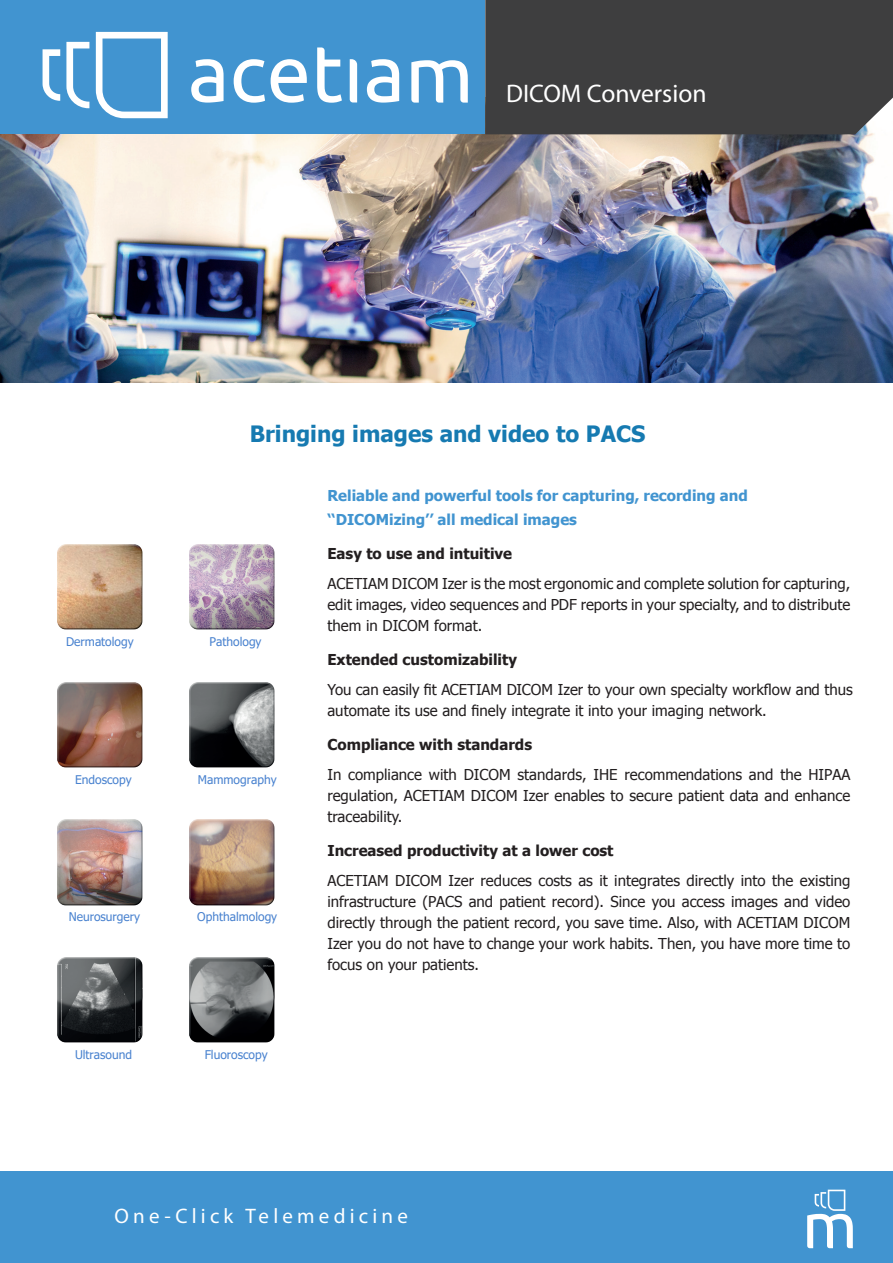
<style>
.page{position:relative;width:893px;height:1263px;background:#fff}
.page>*{position:absolute;margin:0;border:0;box-sizing:border-box;transform-origin:0 0}
.t1{font:25.5px "Myriad Pro";color:#fff}
.t2{font:700 22.5px "Tahoma";color:#167ab1}
.t3{font:21px "Myriad Pro";letter-spacing:.2em;color:#fff}
.t4{font:15px/21px "Tahoma";color:#231f20;text-align:justify}
.t5{font:700 15px "Tahoma";color:#231f20}
.t6{font:700 15px/24px "Tahoma";color:#4194d0}
.t7{font:12px "Tahoma";color:#4982cf}
</style>
<div class="page">
<img style="left:0;top:134px;width:893px;height:248px">
<div style="left:485px;top:0;width:408px;height:134px;background:#3e3e3f"></div>
<div style="left:0;top:0;width:485px;height:134px;background:#4194d0"></div>
<div style="left:0;top:1171px;width:893px;height:92px;background:#4194d0"></div>
<svg style="left:807px;top:1189px;width:46px;height:59px"></svg>
<svg style="left:234px;top:47px;width:165px;height:56px"></svg>
<svg style="left:96px;top:32px;width:72px;height:86px"></svg>
<svg style="left:43px;top:49px;width:17px;height:52px"></svg>
<svg style="left:66px;top:42px;width:23px;height:66px"></svg>
<img style="left:57px;top:544px;width:85px;height:85px">
<img style="left:190px;top:544px;width:85px;height:85px">
<img style="left:57px;top:682px;width:85px;height:85px">
<img style="left:190px;top:682px;width:85px;height:85px">
<img style="left:57px;top:820px;width:85px;height:85px">
<img style="left:190px;top:820px;width:85px;height:85px">
<img style="left:57px;top:958px;width:85px;height:85px">
<img style="left:190px;top:958px;width:85px;height:85px">
<h1 class="t1" style="left:506px;top:78px;width:202px">DICOM Conversion</h1>
<h2 class="t2" style="left:250px;top:418px;width:397px">Bringing images and video to PACS</h2>
<p class="t7" style="left:66px;top:633px;width:69px">Dermatology</p>
<p class="t7" style="left:210px;top:633px;width:54px">Pathology</p>
<p class="t7" style="left:75px;top:771px;width:58px">Endoscopy</p>
<p class="t7" style="left:198px;top:771px;width:80px">Mammography</p>
<p class="t7" style="left:69px;top:909px;width:73px">Neurosurgery</p>
<p class="t7" style="left:197px;top:909px;width:82px">Ophthalmology</p>
<p class="t7" style="left:75px;top:1047px;width:59px">Ultrasound</p>
<p class="t7" style="left:205px;top:1047px;width:65px">Fluoroscopy</p>
<p class="t6" style="left:327px;top:482px;width:422px">Reliable and powerful tools for capturing, recording and ‘‘DICOMizing’’ all medical images</p>
<p class="t5" style="left:327px;top:543px;width:186px">Easy to use and intuitive</p>
<p class="t4" style="left:327px;top:572px;width:524px">ACETIAM DICOM Izer is the most ergonomic and complete solution for capturing, edit images, video sequences and PDF reports in your specialty, and to distribute them in DICOM format.</p>
<p class="t5" style="left:327px;top:649px;width:191px">Extended customizability</p>
<p class="t4" style="left:327px;top:678px;width:527px">You can easily fit ACETIAM DICOM Izer to your own specialty workflow and thus automate its use and finely integrate it into your imaging network.</p>
<p class="t5" style="left:327px;top:734px;width:206px">Compliance with standards</p>
<p class="t4" style="left:327px;top:763px;width:525px">In compliance with DICOM standards, IHE recommendations and the HIPAA regulation, ACETIAM DICOM Izer enables to secure patient data and enhance traceability.</p>
<p class="t5" style="left:327px;top:840px;width:288px">Increased productivity at a lower cost</p>
<p class="t4" style="left:327px;top:869px;width:525px">ACETIAM DICOM Izer reduces costs as it integrates directly into the existing infrastructure (PACS and patient record). Since you access images and video directly through the patient record, you save time. Also, with ACETIAM DICOM Izer you do not have to change your work habits. Then, you have more time to focus on your patients.</p>
<h3 class="t3" style="left:115px;top:1203px;width:295px">One-Click Telemedicine</h3>
</div>
